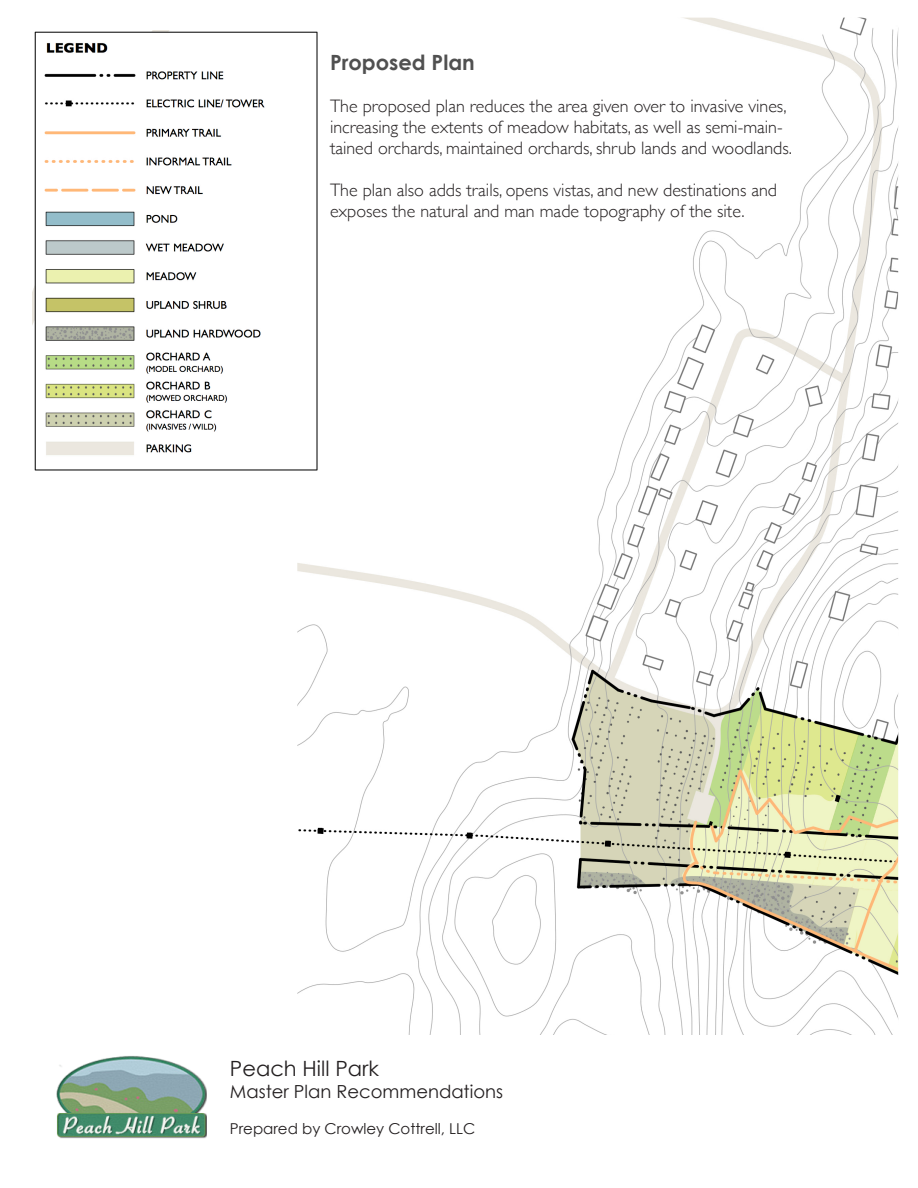
<style>
.page{position:relative;width:918px;height:1188px;background:#fff}
.page>*{position:absolute;margin:0;border:0;box-sizing:border-box;transform-origin:0 0}
.t1{font:21px "Century Gothic";color:#231f20}
.t2{font:700 21px "Century Gothic";color:#505050}
.t3{font:300 18px/21px "Gill Sans";color:#231f20}
.t4{font:18px "Century Gothic";color:#231f20}
.t5{font:15px "Century Gothic";color:#231f20}
</style>
<div class="page">
<img style="left:56px;top:1056px;width:150px;height:83px">
<img style="left:32px;top:31px;width:265px;height:440px">
<img style="left:297px;top:18px;width:601px;height:1017px">
<p class="t2" style="left:330px;top:49px;width:146px">Proposed Plan</p>
<p class="t3" style="left:330px;top:95px;width:463px">The proposed plan reduces the area given over to invasive vines, increasing the extents of meadow habitats, as well as semi-main&shy;tained orchards, maintained orchards, shrub lands and woodlands.</p>
<p class="t3" style="left:330px;top:179px;width:449px">The plan also adds trails, opens vistas, and new destinations and exposes the natural and man made topography of the site.</p>
<p class="t1" style="left:230px;top:1055px;width:151px">Peach Hill Park</p>
<p class="t4" style="left:230px;top:1080px;width:275px">Master Plan Recommendations</p>
<p class="t5" style="left:230px;top:1119px;width:247px">Prepared by Crowley Cottrell, LLC</p>
</div>
